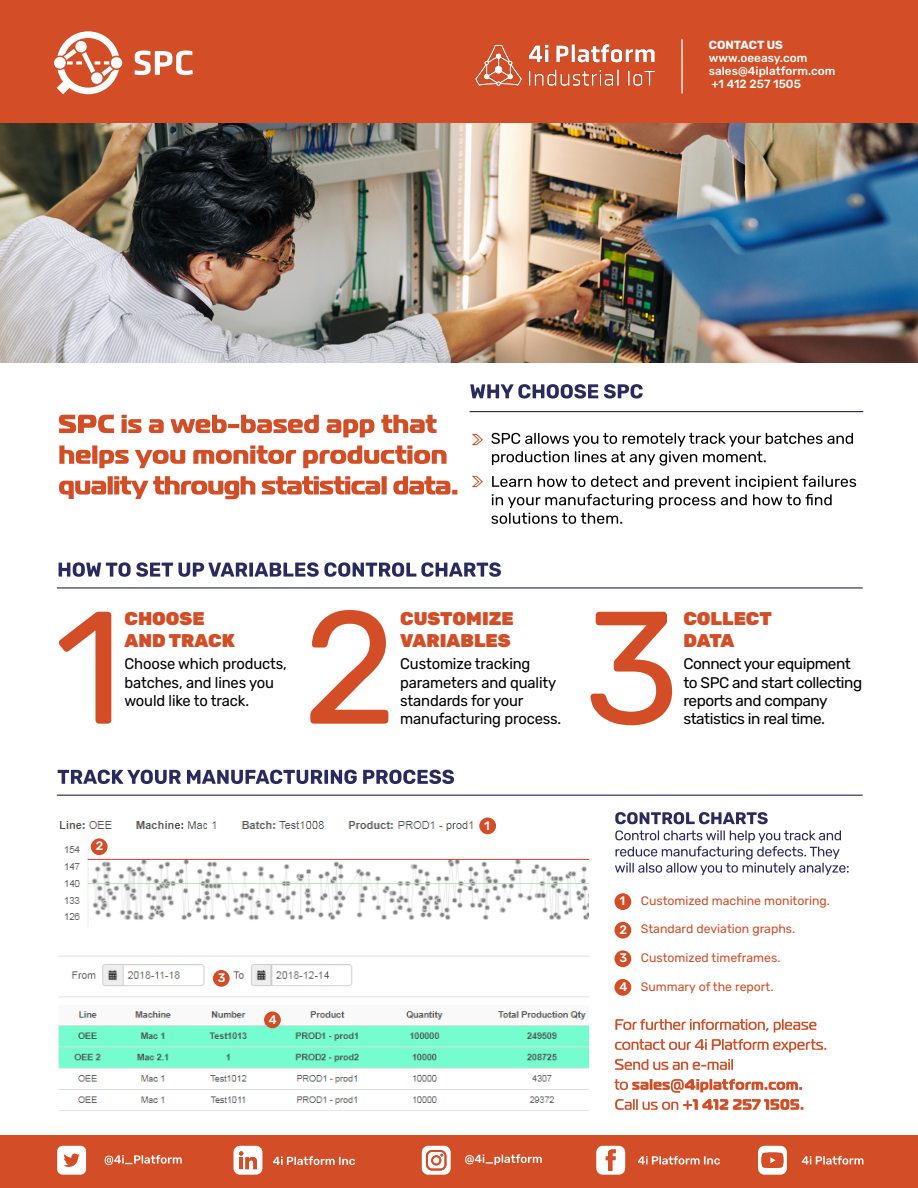
<style>
.page{position:relative;width:918px;height:1188px;background:#fff}
.page>*{position:absolute;margin:0;border:0;box-sizing:border-box;transform-origin:0 0}
.t1{font:159.9px "Rubik";color:#d34e27}
.t2{font:900 18.45px/22.2px "Rubik";color:#d34e27}
.t3{font:15.3px/18.5px "Rubik";letter-spacing:-.01em;color:#000;scale:.96 1}
.t4{font:15.3px/18.5px "Rubik";letter-spacing:-.03em;color:#000}
.t5{font:12.3px "Rubik";color:#d34e27}
.t6{font:500 12.3px "Rubik";color:#fff}
.t7{font:500 11.85px/13px "Rubik";color:#fff}
.t8{font:700 11.85px "Rubik";color:#fff}
.s1{font-weight:500;color:#fff}
</style>
<div class="page">
<img style="left:0;top:122px;width:918px;height:240px">
<div style="left:0;top:0;width:918px;height:122px;background:#d34e27"></div>
<hr style="left:681px;top:39px;width:2px;height:55px;background:#fff">
<div style="left:0;top:1135px;width:918px;height:53px;background:#d34e27"></div>
<img style="left:475px;top:45px;width:179px;height:41px">
<svg style="left:758px;top:1146px;width:29px;height:29px"></svg>
<svg style="left:596px;top:1146px;width:29px;height:29px"></svg>
<svg style="left:234px;top:1146px;width:28px;height:29px"></svg>
<svg style="left:422px;top:1146px;width:29px;height:29px"></svg>
<svg style="left:273px;top:1156px;width:82px;height:9px"></svg>
<svg style="left:105px;top:1155px;width:77px;height:10px"></svg>
<svg style="left:465px;top:1154px;width:77px;height:11px"></svg>
<svg style="left:638px;top:1156px;width:82px;height:9px"></svg>
<svg style="left:802px;top:1156px;width:61px;height:9px"></svg>
<svg style="left:57px;top:1146px;width:29px;height:29px"></svg>
<svg style="left:59px;top:476px;width:398px;height:23px"></svg>
<svg style="left:59px;top:445px;width:388px;height:23px"></svg>
<svg style="left:59px;top:415px;width:378px;height:22px"></svg>
<svg style="left:59px;top:562px;width:442px;height:15px"></svg>
<svg style="left:58px;top:770px;width:396px;height:14px"></svg>
<hr style="left:57px;top:587px;width:806px;height:2px;background:#2b2a5e">
<hr style="left:57px;top:795px;width:806px;height:1px;background:#2b2a5e">
<svg style="left:491px;top:475px;width:365px;height:49px"></svg>
<svg style="left:491px;top:433px;width:362px;height:33px"></svg>
<svg style="left:472px;top:433px;width:11px;height:12px"></svg>
<svg style="left:472px;top:475px;width:11px;height:12px"></svg>
<svg style="left:470px;top:384px;width:173px;height:15px"></svg>
<hr style="left:470px;top:411px;width:393px;height:1px;background:#2b2a5e">
<img style="left:59px;top:817px;width:529px;height:109px">
<img style="left:58px;top:955px;width:530px;height:156px">
<svg style="left:615px;top:1099px;width:188px;height:11px"></svg>
<svg style="left:615px;top:1079px;width:187px;height:14px"></svg>
<svg style="left:615px;top:1059px;width:118px;height:11px"></svg>
<svg style="left:615px;top:1039px;width:211px;height:13px"></svg>
<svg style="left:615px;top:1019px;width:202px;height:14px"></svg>
<div style="left:615px;top:893px;width:16px;height:17px;background:#d34e27;border-radius:50%"></div>
<div style="left:479px;top:818px;width:17px;height:16px;background:#d34e27;border-radius:50%"></div>
<div style="left:91px;top:838px;width:17px;height:17px;background:#d34e27;border-radius:50%"></div>
<div style="left:213px;top:970px;width:17px;height:17px;background:#d34e27;border-radius:50%"></div>
<div style="left:615px;top:950px;width:16px;height:17px;background:#d34e27;border-radius:50%"></div>
<div style="left:264px;top:1011px;width:17px;height:17px;background:#d34e27;border-radius:50%"></div>
<div style="left:615px;top:979px;width:16px;height:17px;background:#d34e27;border-radius:50%"></div>
<div style="left:615px;top:922px;width:16px;height:17px;background:#d34e27;border-radius:50%"></div>
<svg style="left:615px;top:830px;width:234px;height:45px"></svg>
<svg style="left:615px;top:812px;width:153px;height:12px"></svg>
<svg style="left:135px;top:51px;width:58px;height:24px"></svg>
<svg style="left:54px;top:31px;width:69px;height:63px"></svg>
<p class="t8" style="left:709px;top:38px;width:76px">CONTACT US</p>
<p class="t7" style="left:709px;top:51px;width:128px">www.oeeasy.com sales@4iplatform.com +1 412 257 1505</p>
<h1 class="t1" style="left:55px;top:579px;width:70px">1</h1>
<p class="t2" style="left:124px;top:608px;width:112px">CHOOSE<br>AND TRACK</p>
<p class="t3" style="left:124px;top:655px;width:171px">Choose which products, batches, and lines you would like to track.</p>
<h1 class="t1" style="left:302px;top:579px;width:95px">2</h1>
<p class="t2" style="left:400px;top:608px;width:115px">CUSTOMIZE<br>VARIABLES</p>
<p class="t3" style="left:400px;top:655px;width:169px">Customize tracking parameters and quality standards for your manufacturing process.</p>
<h1 class="t1" style="left:584px;top:579px;width:98px">3</h1>
<p class="t2" style="left:683px;top:608px;width:90px">COLLECT<br>DATA</p>
<p class="t4" style="left:683px;top:655px;width:180px">Connect your equipment to SPC and start collecting reports and company statistics in real time.</p>
<p class="t6" style="left:96px;top:839px;width:9px">2</p>
<p class="t6" style="left:218px;top:971px;width:9px">3</p>
<p class="t6" style="left:269px;top:1012px;width:10px">4</p>
<p class="t6" style="left:484px;top:818px;width:7px">1</p>
<p class="t6" style="left:619px;top:894px;width:7px">1</p>
<p class="t5" style="left:641px;top:894px;width:191px">Customized machine monitoring.</p>
<p class="t5" style="left:620px;top:922px;width:177px"><span class="s1">2</span> Standard deviation graphs.</p>
<p class="t5" style="left:619px;top:951px;width:163px"><span class="s1">3</span> Customized timeframes.</p>
<p class="t5" style="left:619px;top:980px;width:156px"><span class="s1">4</span> Summary of the report.</p>
</div>
